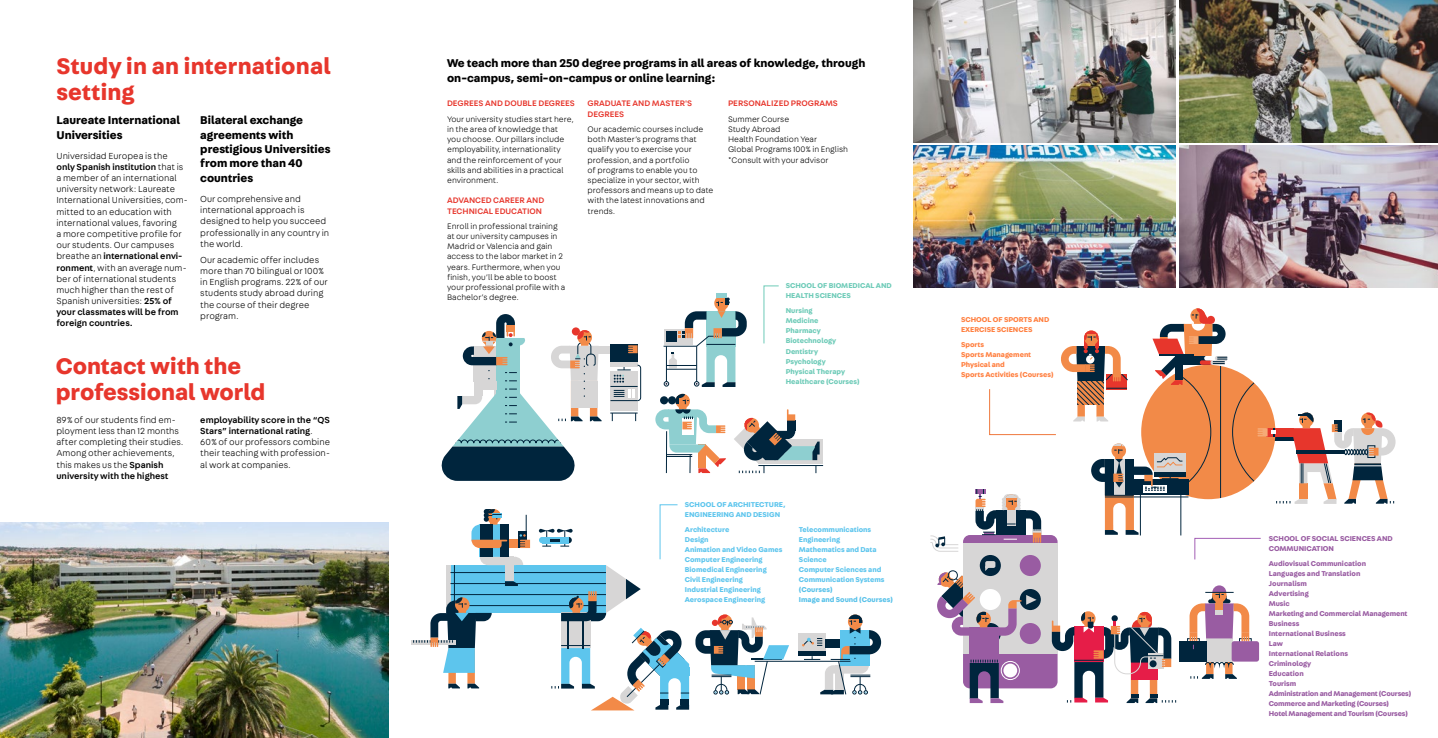
<style>
.page{position:relative;width:1438px;height:738px;background:#fff}
.page>*{position:absolute;margin:0;border:0;box-sizing:border-box;transform-origin:0 0}
.t1{font:700 24px/26px "Fabriga";color:#e7362c}
.t2{font:700 12px/14.4px "Fabriga";color:#000}
.t3{font:300 9.3px/11.2px "Fabriga";color:#000}
.t4{font:300 8.5px/10.2px "Fabriga";color:#000}
.t5{font:500 8.5px/10.2px "Fabriga";color:#e7362c}
.t6{font:700 7.5px/10px "Fabriga";letter-spacing:-.01em;color:#995ca2}
.t7{font:700 7.5px/10px "Fabriga";color:#5dc5ed}
.t8{font:700 7.5px/10px "Fabriga";color:#6ecbb8}
.t9{font:700 7.5px/10px "Fabriga";color:#ff7f3f}
.t10{font:700 7.5px/10px "Fabriga";color:#57c1e9}
.s1{font-weight:500}
</style>
<div class="page">
<img style="left:913px;top:146px;width:262px;height:142px">
<img style="left:913px;top:0;width:262px;height:142px">
<img style="left:1179px;top:0;width:258px;height:142px">
<img style="left:1179px;top:146px;width:258px;height:142px">
<svg style="left:930px;top:308px;width:465px;height:396px"></svg>
<svg style="left:451px;top:565px;width:88px;height:47px;background:#53b5db"></svg>
<div style="left:446px;top:564px;width:5px;height:48px;background:#d7d6d6"></div>
<hr style="left:454px;top:564px;width:1px;height:48px;background:#00253d">
<hr style="left:450px;top:571px;width:156px;height:1px;background:#00253d">
<hr style="left:450px;top:582px;width:156px;height:1px;background:#00253d">
<hr style="left:450px;top:593px;width:156px;height:1px;background:#00253d">
<hr style="left:450px;top:604px;width:156px;height:1px;background:#00253d">
<svg style="left:492px;top:547px;width:8px;height:9px"></svg>
<div style="left:509px;top:539px;width:13px;height:8px;background:#f28a48"></div>
<svg style="left:480px;top:556px;width:43px;height:29px"></svg>
<div style="left:505px;top:556px;width:8px;height:24px;background:#d7d6d6"></div>
<div style="left:518px;top:530px;width:8px;height:17px;background:#00253d"></div>
<div style="left:480px;top:524px;width:12px;height:32px;background:#00253d"></div>
<div style="left:500px;top:524px;width:9px;height:32px;background:#00253d"></div>
<div style="left:411px;top:639px;width:44px;height:5px;background:#d7d6d6"></div>
<svg style="left:471px;top:509px;width:36px;height:38px"></svg>
<svg style="left:413px;top:597px;width:78px;height:91px"></svg>
<svg style="left:519px;top:514px;width:11px;height:33px"></svg>
<hr style="left:754px;top:660px;width:96px;height:1px;background:#00253d">
<div style="left:798px;top:632px;width:27px;height:23px;background:#d7d6d6"></div>
<hr style="left:798px;top:651px;width:27px;height:4px;background:#00253d">
<svg style="left:695px;top:614px;width:94px;height:80px"></svg>
<svg style="left:802px;top:614px;width:79px;height:80px"></svg>
<hr style="left:888px;top:443px;width:1px;height:35px;background:#00253d">
<svg style="left:888px;top:449px;width:1px;height:17px"></svg>
<div style="left:598px;top:345px;width:14px;height:8px;background:#d7d6d6"></div>
<svg style="left:441px;top:314px;width:160px;height:166px"></svg>
<svg style="left:539px;top:504px;width:150px;height:205px"></svg>
<svg style="left:610px;top:285px;width:214px;height:188px"></svg>
<hr style="left:666px;top:365px;width:30px;height:1px;background:#00253d">
<img style="left:0;top:522px;width:388px;height:215px">
<h1 class="t1" style="left:56px;top:52px;width:276px">Study in an international setting</h1>
<p class="t2" style="left:56px;top:112px;width:125px">Laureate International<br>Universities</p>
<p class="t3" style="left:56px;top:150px;width:133px">Universidad Europea is the <span class="s1">only Spanish institution</span> that is a member of an international university network: Laureate<br>International Universities, com&shy;mitted to an education with international values, favoring<br>a more competitive profile for our students. Our campuses breathe an <span class="s1">international envi&shy;ronment</span>, with an average num&shy;ber of international students much higher than the rest of<br>Spanish universities: <span class="s1">25% of your classmates will be from foreign countries.</span></p>
<p class="t2" style="left:200px;top:112px;width:132px">Bilateral exchange agreements with prestigious Universities from more than 40 countries</p>
<p class="t3" style="left:200px;top:193px;width:130px">Our comprehensive and international approach is designed to help you succeed professionally in any country in the world.</p>
<p class="t3" style="left:200px;top:254px;width:129px">Our academic offer includes more than 70 bilingual or 100% in English programs. 22% of our students study abroad during the course of their degree program.</p>
<h1 class="t1" style="left:56px;top:352px;width:211px">Contact with the professional world</h1>
<p class="t3" style="left:56px;top:413px;width:129px">89% of our students find em&shy;ployment less than 12 months after completing their studies.<br>Among other achievements, this makes us the <span class="s1">Spanish university with the highest</span></p>
<p class="t3" style="left:200px;top:413px;width:131px"><span class="s1">employability score in the “QS<br>Stars” international rating</span>.<br>60% of our professors combine their teaching with profession&shy;al work at companies.</p>
<p class="t2" style="left:447px;top:55px;width:420px;line-height:15px">We teach more than 250 degree programs in all areas of knowledge, through on-campus, semi-on-campus or online learning:</p>
<p class="t5" style="left:447px;top:98px;width:129px">DEGREES AND DOUBLE DEGREES</p>
<p class="t4" style="left:447px;top:113px;width:128px">Your university studies start here, in the area of knowledge that you choose. Our pillars include employability, internationality and the reinforcement of your skills and abilities in a practical environment.</p>
<p class="t5" style="left:447px;top:195px;width:99px">ADVANCED CAREER AND<br>TECHNICAL EDUCATION</p>
<p class="t4" style="left:447px;top:220px;width:120px">Enroll in professional training at our university campuses in<br>Madrid or Valencia and gain access to the labor market in 2 years. Furthermore, when you finish, you’ll be able to boost your professional profile with a<br>Bachelor’s degree.</p>
<p class="t5" style="left:587px;top:98px;width:106px">GRADUATE AND MASTER'S<br>DEGREES</p>
<p class="t4" style="left:587px;top:124px;width:127px">Our academic courses include both Master’s programs that qualify you to exercise your profession, and a portfolio<br>of programs to enable you to specialize in your sector, with professors and means up to date with the latest innovations and trends.</p>
<p class="t5" style="left:728px;top:98px;width:111px">PERSONALIZED PROGRAMS</p>
<p class="t4" style="left:728px;top:113px;width:122px">Summer Course<br>Study Abroad<br>Health Foundation Year<br>Global Programs 100% in English *Consult with your advisor</p>
<p class="t8" style="left:785px;top:280px;width:77px">School of Biomedical</p>
<p class="t8" style="left:875px;top:280px;width:17px">and</p>
<p class="t8" style="left:785px;top:290px;width:6px">Healt</p>
<p class="t8" style="left:785px;top:288px;width:57px;line-height:15px;text-indent:23px">h Sciences<br>Nursing</p>
<p class="t8" style="left:785px;top:315px;width:75px">Medicine<br>Pharmacy<br>Biotechnology<br>Dentistry<br>Psychology<br>Physical Therapy<br>Healthcare (Courses)</p>
<p class="t7" style="left:684px;top:499px;width:69px">School of Architecture</p>
<p class="t7" style="left:783px;top:499px;width:4px">,</p>
<p class="t7" style="left:684px;top:509px;width:28px">Engineeri</p>
<p class="t7" style="left:723px;top:509px;width:35px">ng and Desi</p>
<p class="t7" style="left:769px;top:509px;width:13px">gn</p>
<p class="t7" style="left:684px;top:523px;width:99px">Architecture<br>Design<br>Animation and Video Games<br>Computer Engineering<br>Biomedical Engineering<br>Civil Engineering<br>Industrial Engineering<br>Aerospace Engineering</p>
<p class="t7" style="left:798px;top:523px;width:87px">Telecommunications<br>Engineering<br>Mathematics and Data<br>Science<br>Computer Sciences and<br>Communication Systems</p>
<p class="t10" style="left:798px;top:583px;width:95px">(Courses)<br>Image and Sound (Courses)</p>
<p class="t9" style="left:960px;top:313px;width:63px">School of Sports</p>
<p class="t9" style="left:1033px;top:313px;width:17px">and</p>
<p class="t9" style="left:960px;top:323px;width:15px">Exercise</p>
<p class="t9" style="left:996px;top:323px;width:28px">Sciences</p>
<p class="t9" style="left:960px;top:338px;width:94px">Sports<br>Sports Management<br>Physical and<br>Sports Activities (Courses)</p>
<p class="t6" style="left:1268px;top:533px;width:59px">School of Social</p>
<p class="t6" style="left:1339px;top:533px;width:28px">Sciences</p>
<p class="t6" style="left:1376px;top:533px;width:17px">and</p>
<p class="t6" style="left:1268px;top:543px;width:18px">Commu</p>
<p class="t6" style="left:1298px;top:543px;width:11px">nicati</p>
<p class="t6" style="left:1268px;top:540px;width:99px;line-height:15px;text-indent:54px">on<br>Audiovisual Communication</p>
<p class="t6" style="left:1268px;top:568px;width:144px">Languages and Translation<br>Journalism<br>Advertising<br>Music<br>Marketing and Commercial Management<br>Business<br>International Business<br>Law<br>International Relations<br>Criminology<br>Education<br>Tourism<br>Administration and Management (Courses)<br>Commerce and Marketing (Courses)<br>Hotel Management and Tourism (Courses)</p>
</div>
